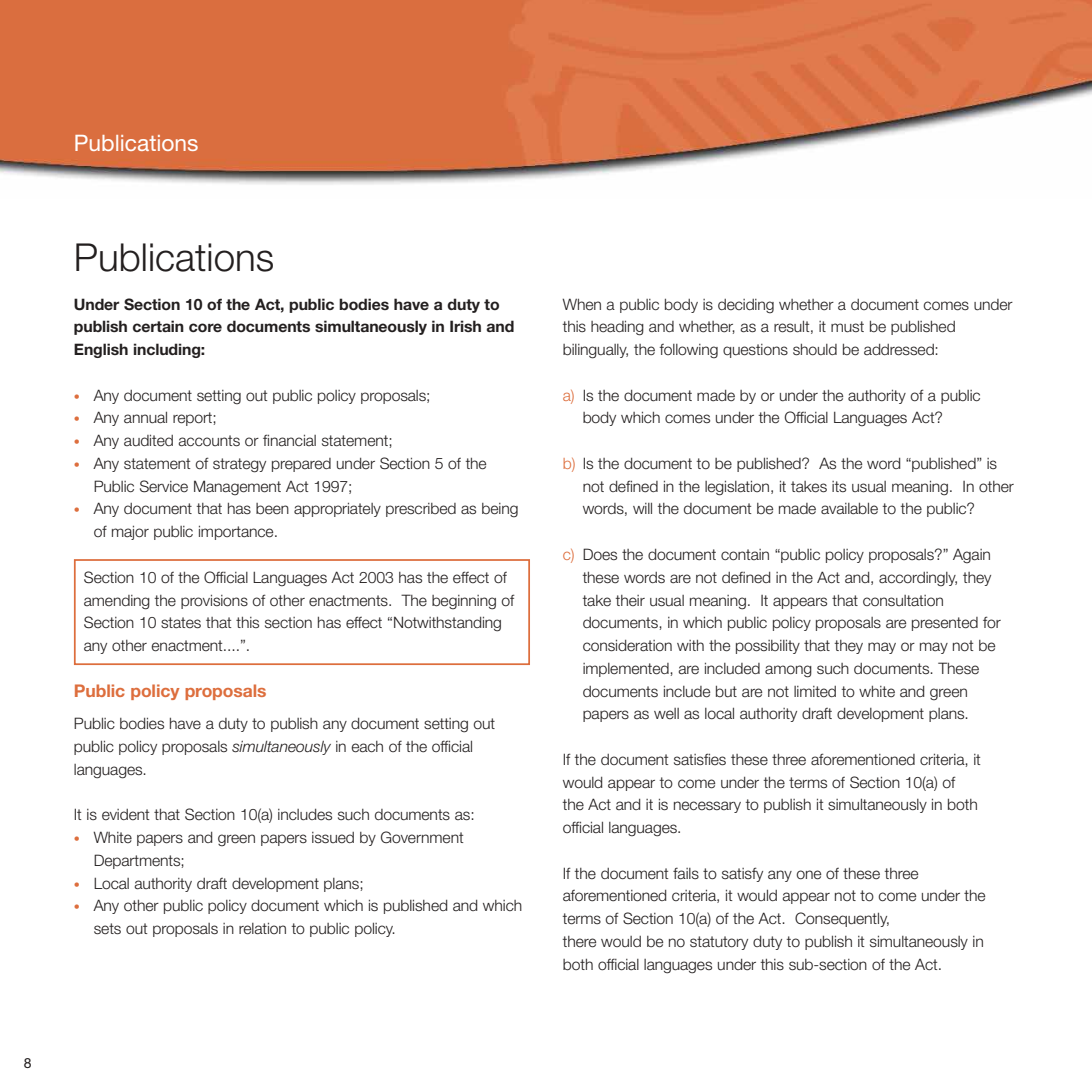
<style>
.page{position:relative;width:1092px;height:1092px;background:#fff}
.page>*{position:absolute;margin:0;border:0;box-sizing:border-box;transform-origin:0 0}
.t1{font:300 38.5px "Helvetica Neue LT";color:#231f1f}
.t2{font:22.75px "Helvetica Neue LT";color:#fff}
.t3{font:700 17.5px "Helvetica Neue LT";letter-spacing:-.005em;color:#dd6e3d}
.t4{font:300 15.75px/22.8px "Helvetica Neue LT";letter-spacing:-.005em;color:#231f1f}
.t5{font:700 15.75px/22.8px "Helvetica Neue LT";letter-spacing:-.005em;color:#231f1f}
.t6{font:14px "Helvetica Neue LT";color:#231f1f}
.s1{font-size:12.25px;color:#dd6e3d}
.s2{font-style:italic}
.s3{color:#dd6e3d}
</style>
<div class="page">
<img style="left:0;top:1px;width:1091px;height:184px">
<div style="left:74px;top:559px;width:456px;height:106px;border:2px solid #dd6e3d"></div>
<p class="t6" style="left:24px;top:1057px;width:9px">8</p>
<h2 class="t2" style="left:74px;top:134px;width:126px">Publications</h2>
<h1 class="t1" style="left:74px;top:243px;width:202px">Publications</h1>
<p class="t5" style="left:74px;top:294px;width:442px">Under Section 10 of the Act, public bodies have a duty to publish certain core documents simultaneously in Irish and<br>English including:</p>
<p class="t4" style="left:74px;top:385px;width:358px"><span class="s1">•</span> Any document setting out public policy proposals;</p>
<p class="t4" style="left:74px;top:408px;width:144px"><span class="s1">•</span> Any annual report;</p>
<p class="t4" style="left:74px;top:431px;width:320px"><span class="s1">•</span> Any audited accounts or financial statement;</p>
<p class="t4" style="left:94px;top:454px;width:394px;text-indent:-20px"><span class="s1">•</span> Any statement of strategy prepared under Section 5 of the<br>Public Service Management Act 1997;</p>
<p class="t4" style="left:94px;top:499px;width:426px;text-indent:-20px"><span class="s1">•</span> Any document that has been appropriately prescribed as being of major public importance.</p>
<p class="t4" style="left:84px;top:567px;width:432px">Section 10 of the Official Languages Act 2003 has the effect of amending the provisions of other enactments. The beginning of Section 10 states that this section has effect “Notwithstanding any other enactment....”.</p>
<p class="t3" style="left:74px;top:684px;width:194px">Public policy proposals</p>
<p class="t4" style="left:74px;top:714px;width:423px">Public bodies have a duty to publish any document setting out public policy proposals <span class="s2">simultaneously</span> in each of the official languages.</p>
<p class="t4" style="left:74px;top:805px;width:402px">It is evident that Section 10(a) includes such documents as:</p>
<p class="t4" style="left:94px;top:827px;width:371px;text-indent:-20px"><span class="s1">•</span> White papers and green papers issued by Government<br>Departments;</p>
<p class="t4" style="left:74px;top:873px;width:291px"><span class="s1">•</span> Local authority draft development plans;</p>
<p class="t4" style="left:94px;top:896px;width:430px;text-indent:-20px"><span class="s1">•</span> Any other public policy document which is published and which sets out proposals in relation to public policy.</p>
<p class="t4" style="left:562px;top:294px;width:451px">When a public body is deciding whether a document comes under this heading and whether, as a result, it must be published bilingually, the following questions should be addressed:</p>
<p class="t4" style="left:582px;top:385px;width:399px;text-indent:-20px"><span class="s3">a)</span> Is the document made by or under the authority of a public body which comes under the Official Languages Act?</p>
<p class="t4" style="left:582px;top:454px;width:432px;text-indent:-20px"><span class="s3">b)</span> Is the document to be published? As the word “published” is not defined in the legislation, it takes its usual meaning. In other words, will the document be made available to the public?</p>
<p class="t4" style="left:582px;top:545px;width:419px;text-indent:-20px"><span class="s3">c)</span> Does the document contain “public policy proposals?” Again these words are not defined in the Act and, accordingly, they take their usual meaning. It appears that consultation documents, in which public policy proposals are presented for consideration with the possibility that they may or may not be implemented, are included among such documents. These documents include but are not limited to white and green papers as well as local authority draft development plans.</p>
<p class="t4" style="left:562px;top:749px;width:419px">If the document satisfies these three aforementioned criteria, it would appear to come under the terms of Section 10(a) of<br>the Act and it is necessary to publish it simultaneously in both official languages.</p>
<p class="t4" style="left:562px;top:863px;width:424px">If the document fails to satisfy any one of these three aforementioned criteria, it would appear not to come under the terms of Section 10(a) of the Act. Consequently,<br>there would be no statutory duty to publish it simultaneously in both official languages under this sub-section of the Act.</p>
</div>
